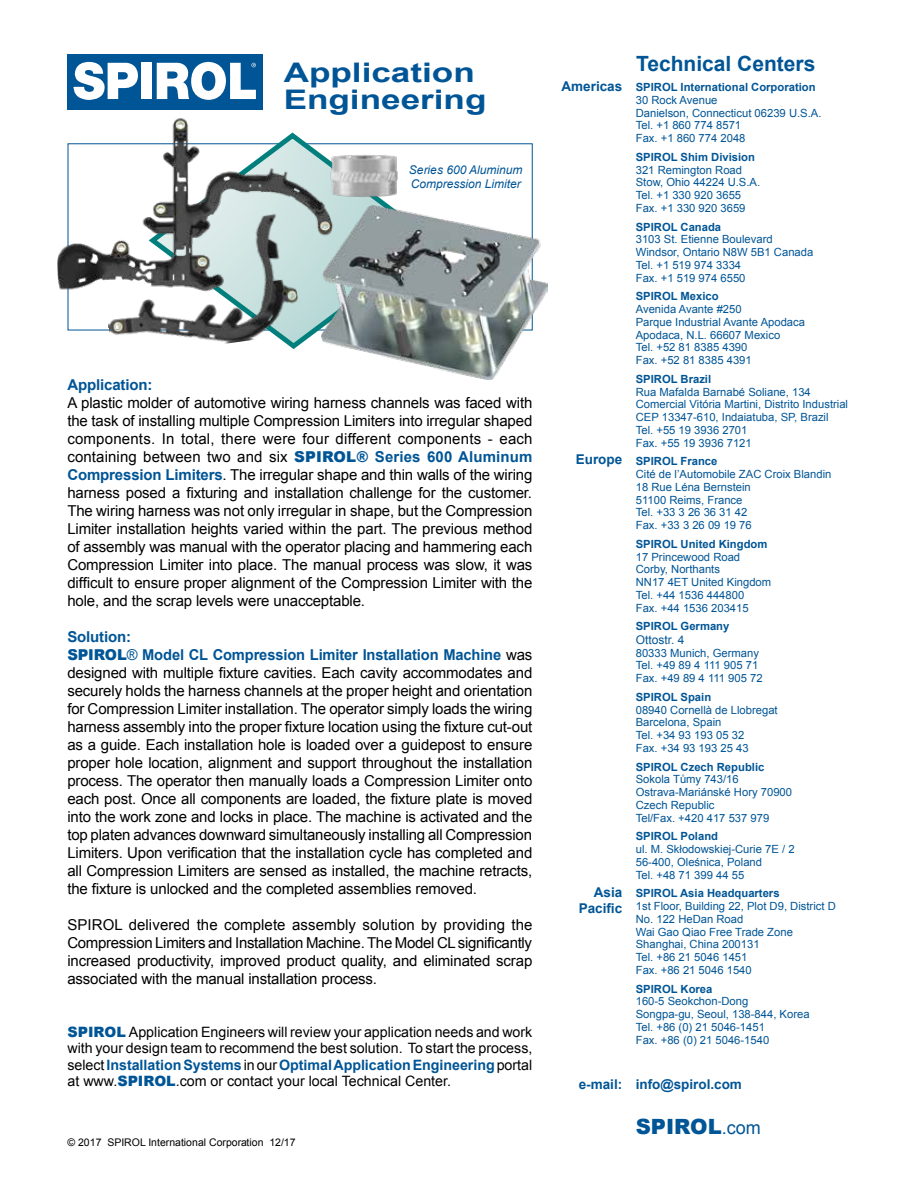
<style>
.page{position:relative;width:918px;height:1188px;background:#fff}
.page>*{position:absolute;margin:0;border:0;box-sizing:border-box;transform-origin:0 0}
.t1{font:700 27px/27px "Arial";color:#005596;scale:1.3 1}
.t2{font:700 21px "Arial";color:#005596}
.t3{font:900 21px "Arial";color:#005596}
.t4{font:15px/18px "Arial";letter-spacing:-.01em;color:#000;text-align:justify}
.t5{font:700 15px "Arial";letter-spacing:-.01em;color:#005596}
.t6{font:14.25px/16.5px "Arial";color:#000;text-align:justify}
.t7{font:700 13.5px/16.2px "Arial";color:#005596;text-align:right}
.t8{font:italic 12px/14.4px "Arial";color:#005596}
.t9{font:12px "Arial";color:#005596}
.t10{font:11.25px/12.8px "Arial";color:#005596}
.t11{font:700 11.25px "Arial";color:#005596}
.t12{font:10.5px "Arial";color:#000}
.s1{font-weight:900;color:#005596}
.s2{font-weight:700;color:#005596}
.s3{color:#005596}
.s4{font-weight:400;font-size:18px}
</style>
<div class="page">
<div style="left:67px;top:54px;width:196px;height:55px;background:#005596"></div>
<div style="left:141px;top:63px;width:11px;height:36px;background:#fff"></div>
<svg style="left:73px;top:62px;width:65px;height:38px"></svg>
<svg style="left:157px;top:61px;width:99px;height:39px"></svg>
<svg style="left:301px;top:143px;width:139px;height:201px"></svg>
<img style="left:57px;top:109px;width:311px;height:184px">
<img style="left:104px;top:185px;width:197px;height:164px">
<img style="left:321px;top:206px;width:226px;height:173px">
<img style="left:329px;top:155px;width:69px;height:42px">
<h1 class="t1" style="left:284px;top:59px;width:158px">Application<br>Engineering</h1>
<p class="t8" style="left:409px;top:163px;width:115px">Series 600 Aluminum<br>Compression Limiter</p>
<p class="t5" style="left:67px;top:374px;width:87px">Application:</p>
<p class="t4" style="left:67px;top:394px;width:467px">A plastic molder of automotive wiring harness channels was faced with the task of installing multiple Compression Limiters into irregular shaped components. In total, there were four different components - each containing between two and six <span class="s1">SPIROL®</span> <span class="s2">Series 600 Aluminum Compression Limiters</span>. The irregular shape and thin walls of the wiring harness posed a fixturing and installation challenge for the customer.<br>The wiring harness was not only irregular in shape, but the Compression Limiter installation heights varied within the part. The previous method of assembly was manual with the operator placing and hammering each Compression Limiter into place. The manual process was slow, it was difficult to ensure proper alignment of the Compression Limiter with the hole, and the scrap levels were unacceptable.</p>
<p class="t4" style="left:67px;top:628px;width:467px;text-align:left"><span class="s2">Solution:<br></span><span class="s1">SPIROL</span><span class="s3">®</span> <span class="s2">Model CL Compression Limiter Installation Machine</span> was designed with multiple fixture cavities. Each cavity accommodates and securely holds the harness channels at the proper height and orientation for Compression Limiter installation. The operator simply loads the wiring harness assembly into the proper fixture location using the fixture cut-out as a guide. Each installation hole is loaded over a guidepost to ensure proper hole location, alignment and support throughout the installation process. The operator then manually loads a Compression Limiter onto each post. Once all components are loaded, the fixture plate is moved into the work zone and locks in place. The machine is activated and the top platen advances downward simultaneously installing all Compression Limiters. Upon verification that the installation cycle has completed and all Compression Limiters are sensed as installed, the machine retracts, the fixture is unlocked and the completed assemblies removed.</p>
<p class="t4" style="left:67px;top:916px;width:467px">SPIROL delivered the complete assembly solution by providing the Compression Limiters and Installation Machine. The Model CL significantly increased productivity, improved product quality, and eliminated scrap associated with the manual installation process.</p>
<p class="t6" style="left:68px;top:1024px;width:466px"><span class="s1">SPIROL</span> Application Engineers will review your application needs and work with your design team to recommend the best solution. To start the process, select <span class="s2">Installation Systems</span> in our <span class="s2">Optimal Application Engineering</span> portal at www.<span class="s1">SPIROL</span>.com or contact your local Technical Center.</p>
<p class="t12" style="left:68px;top:1135px;width:230px">© 2017 SPIROL International Corporation 12/17</p>
<p class="t7" style="left:562px;top:78px;width:62px">Americas</p>
<p class="t7" style="left:576px;top:452px;width:48px">Europe</p>
<p class="t7" style="left:579px;top:884px;width:45px">Asia<br>Pacific</p>
<h2 class="t2" style="left:636px;top:49px;width:181px">Technical Centers</h2>
<p class="t11" style="left:636px;top:80px;width:181px">SPIROL International Corporation</p>
<p class="t10" style="left:636px;top:94px;width:187px">30 Rock Avenue<br>Danielson, Connecticut 06239 U.S.A.<br>Tel. +1 860 774 8571<br>Fax. +1 860 774 2048</p>
<p class="t11" style="left:636px;top:149px;width:121px">SPIROL Shim Division</p>
<p class="t10" style="left:636px;top:163px;width:126px">321 Remington Road<br>Stow, Ohio 44224 U.S.A.<br>Tel. +1 330 920 3655<br>Fax. +1 330 920 3659</p>
<p class="t11" style="left:636px;top:219px;width:87px">SPIROL Canada</p>
<p class="t10" style="left:636px;top:233px;width:179px">3103 St. Etienne Boulevard<br>Windsor, Ontario N8W 5B1 Canada<br>Tel. +1 519 974 3334<br>Fax. +1 519 974 6550</p>
<p class="t11" style="left:636px;top:289px;width:84px">SPIROL Mexico</p>
<p class="t10" style="left:636px;top:303px;width:171px">Avenida Avante #250<br>Parque Industrial Avante Apodaca<br>Apodaca, N.L. 66607 Mexico<br>Tel. +52 81 8385 4390<br>Fax. +52 81 8385 4391</p>
<p class="t11" style="left:636px;top:371px;width:77px">SPIROL Brazil</p>
<p class="t10" style="left:636px;top:385px;width:214px">Rua Mafalda Barnabé Soliane, 134<br>Comercial Vitória Martini, Distrito Industrial<br>CEP 13347-610, Indaiatuba, SP, Brazil<br>Tel. +55 19 3936 2701<br>Fax. +55 19 3936 7121</p>
<p class="t11" style="left:636px;top:454px;width:83px">SPIROL France</p>
<p class="t10" style="left:636px;top:468px;width:197px">Cité de l’Automobile ZAC Croix Blandin<br>18 Rue Léna Bernstein<br>51100 Reims, France<br>Tel. +33 3 26 36 31 42<br>Fax. +33 3 26 09 19 76</p>
<p class="t11" style="left:636px;top:536px;width:133px">SPIROL United Kingdom</p>
<p class="t10" style="left:636px;top:550px;width:137px">17 Princewood Road<br>Corby, Northants<br>NN17 4ET United Kingdom<br>Tel. +44 1536 444800<br>Fax. +44 1536 203415</p>
<p class="t11" style="left:636px;top:619px;width:95px">SPIROL Germany</p>
<p class="t9" style="left:636px;top:632px;width:50px">Ottostr. 4</p>
<p class="t10" style="left:636px;top:646px;width:128px">80333 Munich, Germany<br>Tel. +49 89 4 111 905 71<br>Fax. +49 89 4 111 905 72</p>
<p class="t11" style="left:636px;top:689px;width:77px">SPIROL Spain</p>
<p class="t10" style="left:636px;top:703px;width:143px">08940 Cornellà de Llobregat<br>Barcelona, Spain<br>Tel. +34 93 193 05 32<br>Fax. +34 93 193 25 43</p>
<p class="t11" style="left:636px;top:759px;width:130px">SPIROL Czech Republic</p>
<p class="t10" style="left:636px;top:773px;width:158px">Sokola Tůmy 743/16<br>Ostrava-Mariánské Hory 70900<br>Czech Republic<br>Tel/Fax. +420 417 537 979</p>
<p class="t11" style="left:636px;top:829px;width:84px">SPIROL Poland</p>
<p class="t10" style="left:636px;top:843px;width:160px">ul. M. Skłodowskiej-Curie 7E / 2<br>56-400, Oleśnica, Poland<br>Tel. +48 71 399 44 55</p>
<p class="t11" style="left:636px;top:886px;width:145px">SPIROL Asia Headquarters</p>
<p class="t10" style="left:636px;top:900px;width:202px">1st Floor, Building 22, Plot D9, District D<br>No. 122 HeDan Road<br>Wai Gao Qiao Free Trade Zone<br>Shanghai, China 200131<br>Tel. +86 21 5046 1451<br>Fax. +86 21 5046 1540</p>
<p class="t11" style="left:636px;top:981px;width:78px">SPIROL Korea</p>
<p class="t10" style="left:636px;top:995px;width:175px">160-5 Seokchon-Dong<br>Songpa-gu, Seoul, 138-844, Korea<br>Tel. +86 (0) 21 5046-1451<br>Fax. +86 (0) 21 5046-1540</p>
<p class="t7" style="left:579px;top:1077px;width:165px">e-mail: info@spirol.com</p>
<h2 class="t3" style="left:636px;top:1112px;width:126px">SPIROL<span class="s4">.com</span></h2>
</div>
